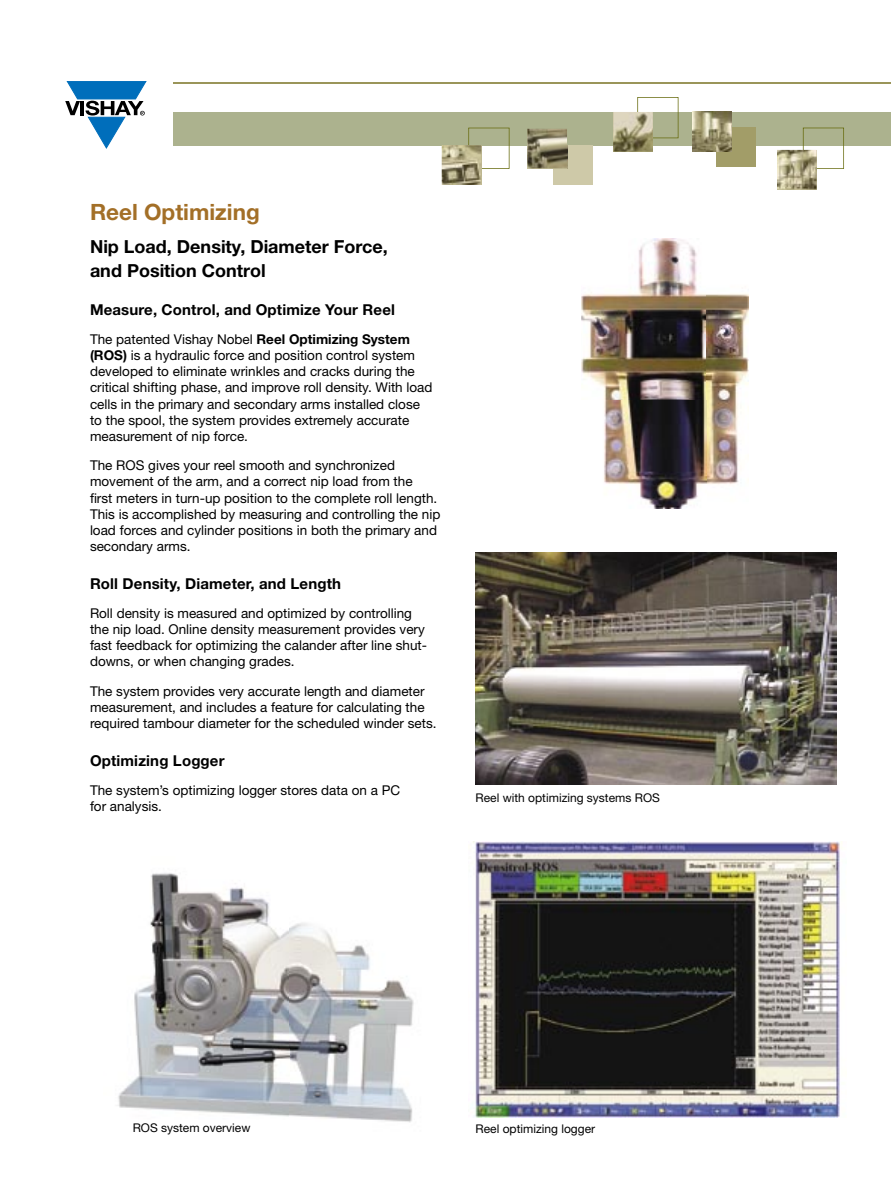
<style>
.page{position:relative;width:891px;height:1188px;background:#fff}
.page>*{position:absolute;margin:0;border:0;box-sizing:border-box;transform-origin:0 0}
.t1{font:700 22.5px "Helvetica Neue LT Std";color:#a36f27}
.t2{font:700 18px/24px "Helvetica Neue LT Std";color:#000}
.t3{font:700 15px "Helvetica Neue LT Std";letter-spacing:.01em;color:#000}
.t4{font:13.5px/16.2px "Helvetica Neue LT Std";color:#000}
.t5{font:12px "Helvetica Neue LT Std";color:#000}
.s1{font-weight:700}
</style>
<div class="page">
<img style="left:476px;top:552px;width:361px;height:233px">
<img style="left:473px;top:841px;width:369px;height:276px">
<img style="left:118px;top:873px;width:296px;height:250px">
<img style="left:581px;top:238px;width:167px;height:270px">
<svg style="left:65px;top:81px;width:81px;height:67px"></svg>
<div style="left:174px;top:112px;width:717px;height:33px;background:#acb28e"></div>
<hr style="left:174px;top:82px;width:717px;height:1px;background:#9a9559">
<div style="left:553px;top:145px;width:39px;height:40px;background:#cec9a8"></div>
<div style="left:716px;top:128px;width:39px;height:39px;background:#a29d68"></div>
<svg style="left:468px;top:128px;width:42px;height:41px"></svg>
<svg style="left:637px;top:97px;width:41px;height:41px"></svg>
<svg style="left:803px;top:128px;width:41px;height:41px"></svg>
<img style="left:777px;top:150px;width:40px;height:39px">
<img style="left:613px;top:112px;width:40px;height:40px">
<img style="left:692px;top:112px;width:40px;height:40px">
<img style="left:442px;top:145px;width:39px;height:40px">
<svg style="left:567px;top:145px;width:1px;height:23px"></svg>
<img style="left:527px;top:129px;width:40px;height:39px">
<h1 class="t1" style="left:90px;top:198px;width:171px">Reel Optimizing</h1>
<h2 class="t2" style="left:90px;top:234px;width:299px">Nip Load, Density, Diameter Force, and Position Control</h2>
<p class="t3" style="left:90px;top:300px;width:306px">Measure, Control, and Optimize Your Reel</p>
<p class="t4" style="left:90px;top:331px;width:344px">The patented Vishay Nobel <span class="s1">Reel Optimizing System (ROS)</span> is a hydraulic force and position control system developed to eliminate wrinkles and cracks during the critical shifting phase, and improve roll density. With load cells in the primary and secondary arms installed close to the spool, the system provides extremely accurate measurement of nip force.</p>
<p class="t4" style="left:90px;top:457px;width:352px">The ROS gives your reel smooth and synchronized movement of the arm, and a correct nip load from the<br>first meters in turn-up position to the complete roll length.<br>This is accomplished by measuring and controlling the nip load forces and cylinder positions in both the primary and secondary arms.</p>
<p class="t3" style="left:90px;top:574px;width:253px">Roll Density, Diameter, and Length</p>
<p class="t4" style="left:90px;top:605px;width:339px">Roll density is measured and optimized by controlling the nip load. Online density measurement provides very fast feedback for optimizing the calander after line shut&shy;downs, or when changing grades.</p>
<p class="t4" style="left:90px;top:683px;width:348px">The system provides very accurate length and diameter measurement, and includes a feature for calculating the required tambour diameter for the scheduled winder sets.</p>
<p class="t3" style="left:90px;top:751px;width:136px">Optimizing Logger</p>
<p class="t4" style="left:90px;top:782px;width:312px">The system’s optimizing logger stores data on a PC for analysis.</p>
<p class="t5" style="left:476px;top:790px;width:186px">Reel with optimizing systems ROS</p>
<p class="t5" style="left:133px;top:1121px;width:119px">ROS system overview</p>
<p class="t5" style="left:476px;top:1121px;width:121px">Reel optimizing logger</p>
</div>
